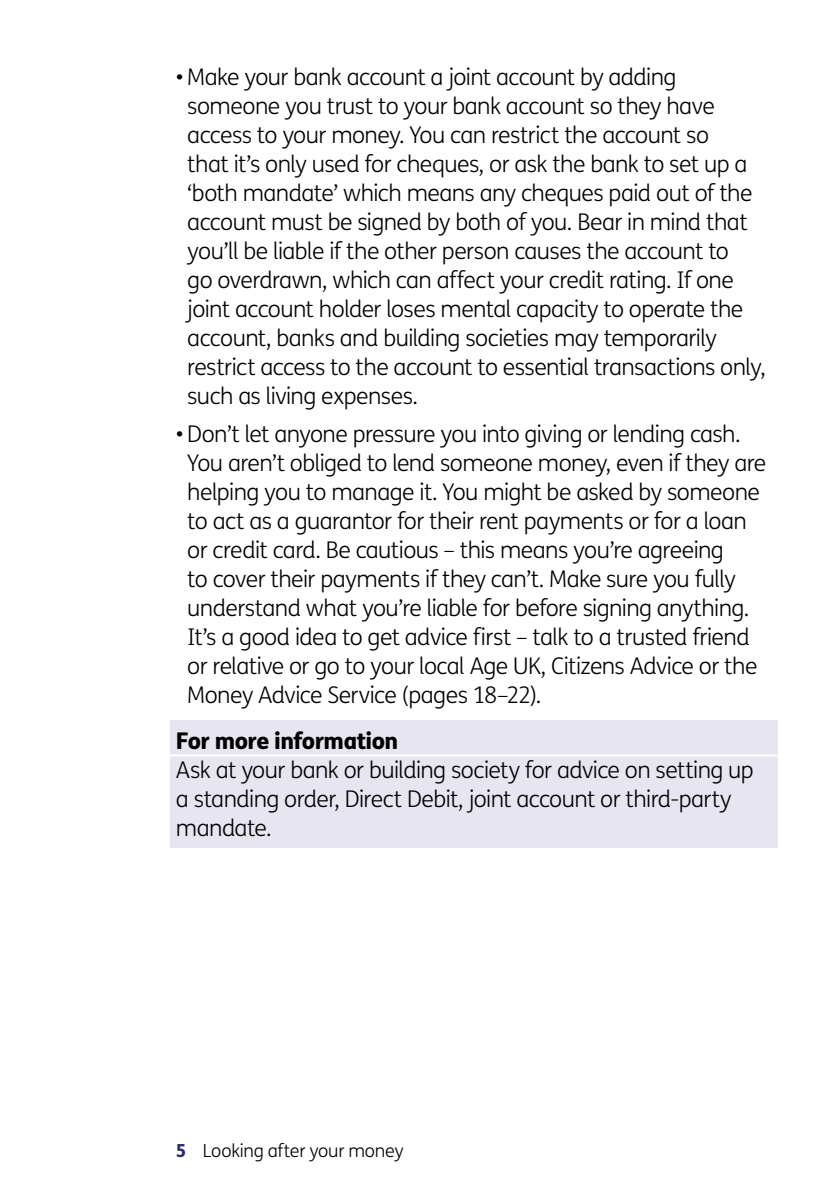
<style>
.page{position:relative;width:840px;height:1191px;background:#fff}
.page>*{position:absolute;margin:0;border:0;box-sizing:border-box;transform-origin:0 0}
.t1{font:300 23px/29px "FS Me";letter-spacing:-.025em;color:#000}
.t2{font:800 23px "FS Me";letter-spacing:-.025em;color:#000}
.t3{font:300 18px "FS Me";letter-spacing:-.01em;color:#000}
.s1{font-weight:800;color:#2a2d6f}
</style>
<div class="page">
<div style="left:170px;top:720px;width:607px;height:127px;background:#e7e5f0"></div>
<hr style="left:170px;top:754px;width:607px;height:2px;background:#fff">
<p class="t1" style="left:187px;top:62px;width:580px;text-indent:-11px">• Make your bank account a joint account by adding someone you trust to your bank account so they have access to your money. You can restrict the account so<br>that it’s only used for cheques, or ask the bank to set up a ‘both mandate’ which means any cheques paid out of the account must be signed by both of you. Bear in mind that you’ll be liable if the other person causes the account to<br>go overdrawn, which can affect your credit rating. If one joint account holder loses mental capacity to operate the account, banks and building societies may temporarily restrict access to the account to essential transactions only, such as living expenses.</p>
<p class="t1" style="left:187px;top:419px;width:580px;text-indent:-11px">• Don’t let anyone pressure you into giving or lending cash.<br>You aren’t obliged to lend someone money, even if they are helping you to manage it. You might be asked by someone to act as a guarantor for their rent payments or for a loan or credit card. Be cautious – this means you’re agreeing<br>to cover their payments if they can’t. Make sure you fully understand what you’re liable for before signing anything.<br>It’s a good idea to get advice first – talk to a trusted friend or relative or go to your local Age UK, Citizens Advice or the Money Advice Service (pages 18–22).</p>
<p class="t2" style="left:176px;top:722px;width:224px">For more information</p>
<p class="t1" style="left:176px;top:755px;width:579px">Ask at your bank or building society for advice on setting up a standing order, Direct Debit, joint account or third-party mandate.</p>
<p class="t3" style="left:176px;top:1138px;width:229px"><span class="s1">5</span> Looking after your money</p>
</div>
